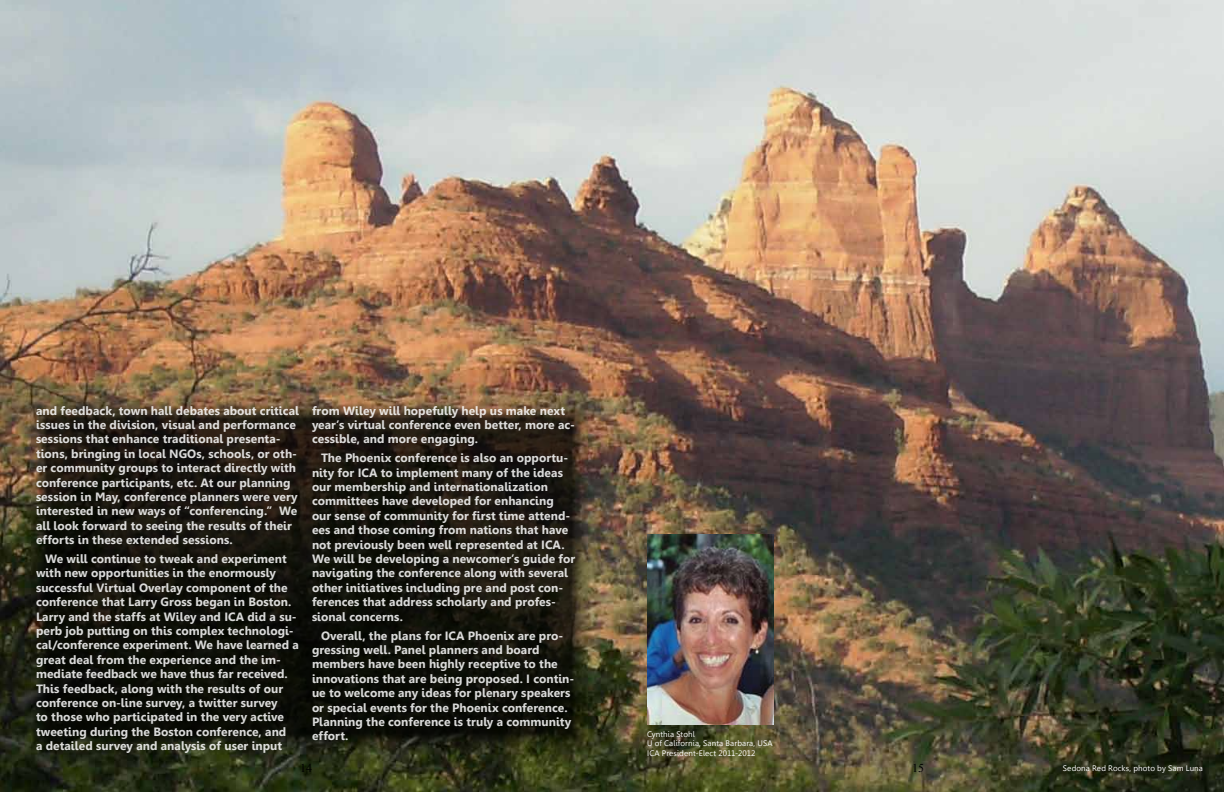
<style>
.page{position:relative;width:1224px;height:792px;background:#fff}
.page>*{position:absolute;margin:0;border:0;box-sizing:border-box;transform-origin:0 0}
.t1{font:700 12px/14.4px "Gisha";color:#fff}
.t2{font:12px "Times New Roman";color:#000}
.t3{font:8px/9.6px "Gisha";letter-spacing:.015em;color:#fff}
</style>
<div class="page">
<img style="left:0;top:0;width:1224px;height:792px">
<img style="left:647px;top:534px;width:127px;height:190px">
<svg style="left:24px;top:396px;width:570px;height:360px;background:#1c190f"></svg>
<p class="t1" style="left:36px;top:403px;width:264px">and feedback, town hall debates about critical issues in the division, visual and performance sessions that enhance traditional presenta&shy;tions, bringing in local NGOs, schools, or oth&shy;er community groups to interact directly with conference participants, etc. At our planning session in May, conference planners were very interested in new ways of “conferencing.” We all look forward to seeing the results of their efforts in these extended sessions.</p>
<p class="t1" style="left:36px;top:552px;width:264px;text-indent:9px">We will continue to tweak and experiment with new opportunities in the enormously successful Virtual Overlay component of the conference that Larry Gross began in Boston.<br>Larry and the staffs at Wiley and ICA did a su&shy;perb job putting on this complex technologi&shy;cal/conference experiment. We have learned a great deal from the experience and the im&shy;mediate feedback we have thus far received.<br>This feedback, along with the results of our conference on-line survey, a twitter survey<br>to those who participated in the very active tweeting during the Boston conference, and<br>a detailed survey and analysis of user input</p>
<p class="t1" style="left:312px;top:403px;width:264px">from Wiley will hopefully help us make next year’s virtual conference even better, more ac&shy;cessible, and more engaging.</p>
<p class="t1" style="left:312px;top:451px;width:265px;text-indent:9px">The Phoenix conference is also an opportu&shy;nity for ICA to implement many of the ideas our membership and internationalization committees have developed for enhancing our sense of community for first time attend&shy;ees and those coming from nations that have not previously been well represented at ICA.<br>We will be developing a newcomer’s guide for navigating the conference along with several other initiatives including pre and post con&shy;ferences that address scholarly and profes&shy;sional concerns.</p>
<p class="t1" style="left:312px;top:628px;width:264px;text-indent:9px">Overall, the plans for ICA Phoenix are pro&shy;gressing well. Panel planners and board members have been highly receptive to the innovations that are being proposed. I contin&shy;ue to welcome any ideas for plenary speakers or special events for the Phoenix conference.<br>Planning the conference is truly a community effort.</p>
<p class="t3" style="left:647px;top:729px;width:127px">Cynthia Stohl<br>U of California, Santa Barbara, USA<br>ICA President-Elect 2011-2012</p>
<p class="t2" style="left:300px;top:759px;width:13px">14</p>
<p class="t2" style="left:912px;top:759px;width:13px">15</p>
<p class="t3" style="left:1063px;top:763px;width:142px">Sedona Red Rocks, photo by Sam Luna</p>
</div>
